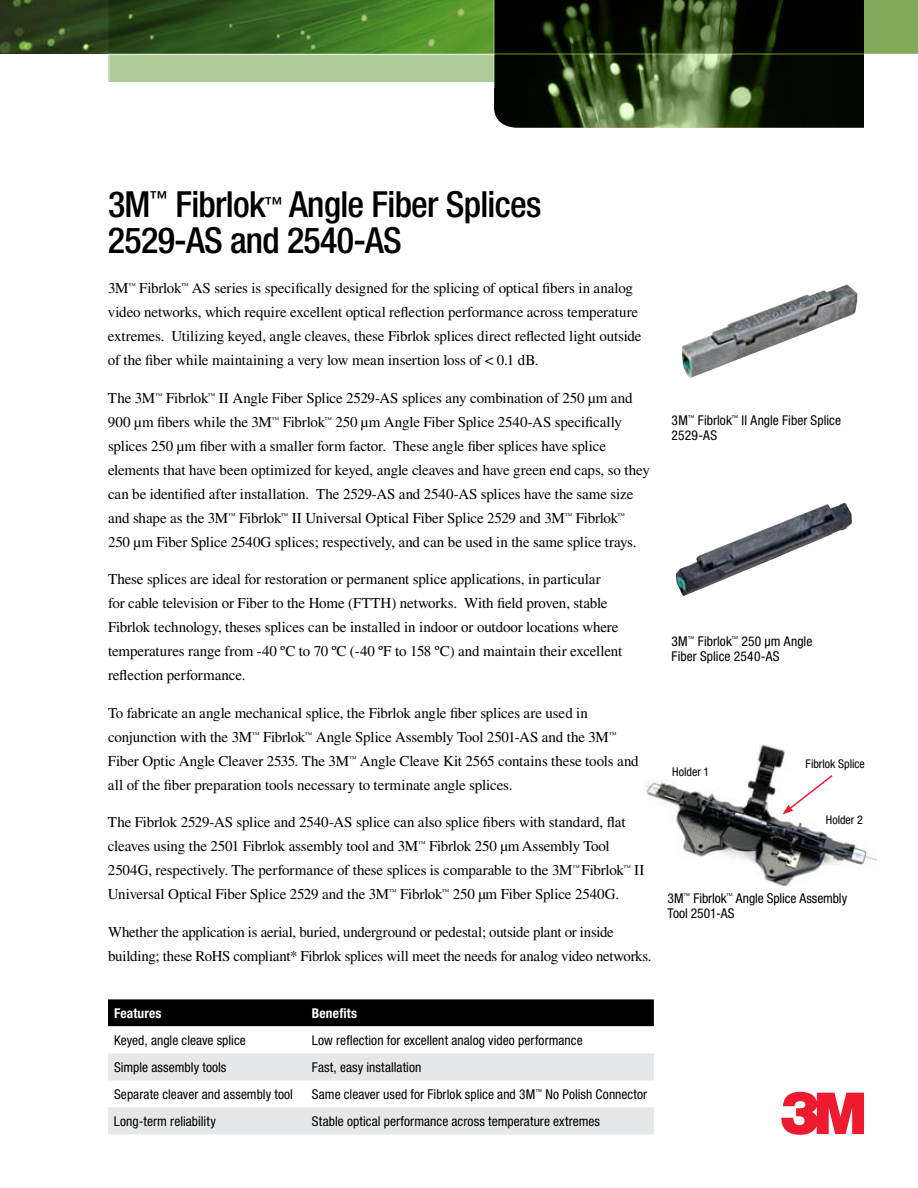
<style>
.page{position:relative;width:918px;height:1188px;background:#fff}
.page>*{position:absolute;margin:0;border:0;box-sizing:border-box;transform-origin:0 0}
.t1{font:500 condensed 36px/36px "Helvetica Neue";letter-spacing:-.02em;color:#000}
.t2{font:15px/24px "Times";letter-spacing:-.01em;color:#000}
.t3{font:condensed 13.5px/15px "Helvetica Neue";letter-spacing:.005em;color:#000}
.t4{font:700 condensed 13.5px "Helvetica Neue";letter-spacing:.01em;color:#fff}
.t5{font:condensed 12px "Helvetica Neue";letter-spacing:-.005em;color:#000}
</style>
<div class="page">
<svg style="left:781px;top:1092px;width:83px;height:43px"></svg>
<img style="left:645px;top:744px;width:232px;height:143px">
<div style="left:108px;top:0;width:655px;height:82px;background:#aecb98"></div>
<hr style="left:108px;top:0;width:2px;height:85px;background:#fff">
<div style="left:0;top:0;width:918px;height:54px;background:#81ab5b"></div>
<img style="left:0;top:0;width:494px;height:54px">
<hr style="left:108px;top:54px;width:810px;height:1px;background:#fff">
<svg style="left:494px;top:0;width:370px;height:128px;background:#243117"></svg>
<div style="left:108px;top:999px;width:546px;height:27px;background:#000"></div>
<svg style="left:108px;top:1026px;width:546px;height:1px"></svg>
<svg style="left:108px;top:1053px;width:546px;height:81px;fill:#e6e7e8"></svg>
<img style="left:682px;top:284px;width:176px;height:94px">
<img style="left:676px;top:503px;width:176px;height:93px">
<svg style="left:782px;top:774px;width:52px;height:40px"></svg>
<h1 class="t1" style="left:108px;top:186px;width:435px">3M<sup>™</sup> Fibrlok<sup>™</sup> Angle Fiber Splices<br>2529-AS and 2540-AS</h1>
<p class="t2" style="left:108px;top:276px;width:535px">3M<sup>™</sup> Fibrlok<sup>™</sup> AS series is specifically designed for the splicing of optical fibers in analog video networks, which require excellent optical reflection performance across temperature extremes. Utilizing keyed, angle cleaves, these Fibrlok splices direct reflected light outside of the fiber while maintaining a very low mean insertion loss of &lt; 0.1 dB.</p>
<p class="t2" style="left:108px;top:386px;width:543px">The 3M<sup>™</sup> Fibrlok<sup>™</sup> II Angle Fiber Splice 2529-AS splices any combination of 250 μm and 900 μm fibers while the 3M<sup>™</sup> Fibrlok<sup>™</sup> 250 μm Angle Fiber Splice 2540-AS specifically splices 250 μm fiber with a smaller form factor. These angle fiber splices have splice elements that have been optimized for keyed, angle cleaves and have green end caps, so they can be identified after installation. The 2529-AS and 2540-AS splices have the same size and shape as the 3M<sup>™</sup> Fibrlok<sup>™</sup> II Universal Optical Fiber Splice 2529 and 3M<sup>™</sup> Fibrlok<sup>™ </sup>250 µm Fiber Splice 2540G splices; respectively, and can be used in the same splice trays.</p>
<p class="t2" style="left:108px;top:567px;width:516px">These splices are ideal for restoration or permanent splice applications, in particular<br>for cable television or Fiber to the Home (FTTH) networks. With field proven, stable Fibrlok technology, theses splices can be installed in indoor or outdoor locations where temperatures range from -40 ºC to 70 ºC (-40 ºF to 158 ºC) and maintain their excellent reflection performance.</p>
<p class="t2" style="left:108px;top:701px;width:532px">To fabricate an angle mechanical splice, the Fibrlok angle fiber splices are used in conjunction with the 3M<sup>™</sup> Fibrlok<sup>™</sup> Angle Splice Assembly Tool 2501-AS and the 3M<sup>™ </sup>Fiber Optic Angle Cleaver 2535. The 3M<sup>™</sup> Angle Cleave Kit 2565 contains these tools and all of the fiber preparation tools necessary to terminate angle splices.</p>
<p class="t2" style="left:108px;top:810px;width:538px">The Fibrlok 2529-AS splice and 2540-AS splice can also splice fibers with standard, flat cleaves using the 2501 Fibrlok assembly tool and 3M<sup>™</sup> Fibrlok 250 µm Assembly Tool 2504G, respectively. The performance of these splices is comparable to the 3M<sup>™</sup> Fibrlok<sup>™</sup> II Universal Optical Fiber Splice 2529 and the 3M<sup>™</sup> Fibrlok<sup>™</sup> 250 µm Fiber Splice 2540G.</p>
<p class="t2" style="left:108px;top:920px;width:545px">Whether the application is aerial, buried, underground or pedestal; outside plant or inside building; these RoHS compliant* Fibrlok splices will meet the needs for analog video networks.</p>
<p class="t3" style="left:672px;top:412px;width:171px">3M<sup>™</sup> Fibrlok<sup>™</sup> II Angle Fiber Splice<br>2529-AS</p>
<p class="t3" style="left:672px;top:633px;width:142px">3M<sup>™</sup> Fibrlok<sup>™</sup> 250 µm Angle<br>Fiber Splice 2540-AS</p>
<p class="t5" style="left:672px;top:764px;width:39px">Holder 1</p>
<p class="t5" style="left:806px;top:757px;width:61px">Fibrlok Splice</p>
<p class="t5" style="left:826px;top:812px;width:39px">Holder 2</p>
<p class="t3" style="left:668px;top:891px;width:181px">3M<sup>™</sup> Fibrlok<sup>™</sup> Angle Splice Assembly<br>Tool 2501-AS</p>
<p class="t4" style="left:114px;top:1005px;width:49px">Features</p>
<p class="t4" style="left:312px;top:1005px;width:47px">Benefits</p>
<p class="t3" style="left:114px;top:1033px;width:133px">Keyed, angle cleave splice</p>
<p class="t3" style="left:312px;top:1033px;width:272px">Low reflection for excellent analog video performance</p>
<p class="t3" style="left:114px;top:1060px;width:114px">Simple assembly tools</p>
<p class="t3" style="left:312px;top:1060px;width:111px">Fast, easy installation</p>
<p class="t3" style="left:114px;top:1087px;width:181px">Separate cleaver and assembly tool</p>
<p class="t3" style="left:312px;top:1087px;width:337px">Same cleaver used for Fibrlok splice and 3M<sup>™</sup> No Polish Connector</p>
<p class="t3" style="left:114px;top:1114px;width:103px">Long-term reliability</p>
<p class="t3" style="left:312px;top:1114px;width:290px">Stable optical performance across temperature extremes</p>
</div>
